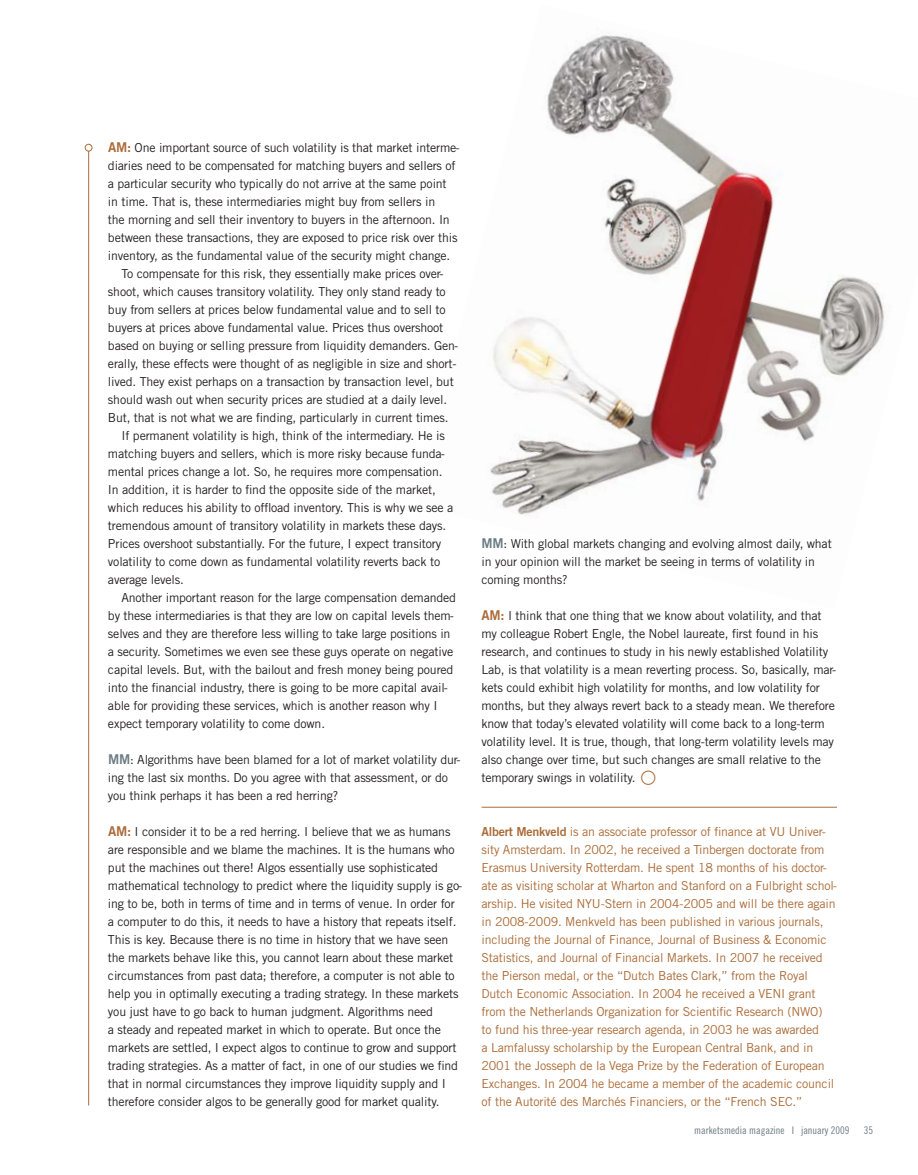
<style>
.page{position:relative;width:918px;height:1175px;background:#fff}
.page>*{position:absolute;margin:0;border:0;box-sizing:border-box;transform-origin:0 0}
.t1{font:900 condensed 49.95px "Helvetica Neue";color:#ab6b38}
.t2{font:12.3px/18px "Trade Gothic";letter-spacing:-.015em;color:#231f20}
.t3{font:12.3px/18px "Trade Gothic";letter-spacing:-.015em;color:#ab6b38}
.t4{font:10.5px "Trade Gothic Cond Eighteen";color:#6b7b84}
.s1{font-family:"Trade Gothic Bold Two";font-size:13.5px;color:#ab6b38}
.s2{font-family:"Trade Gothic Bold Two";font-size:13.5px;color:#6b7b84}
.s3{font-family:"Trade Gothic Bold Two"}
</style>
<div class="page">
<img style="left:490px;top:33px;width:395px;height:485px">
<hr style="left:482px;top:807px;width:355px;height:1px;background:#ab6b38">
<hr style="left:88px;top:148px;width:1px;height:957px;background:#ab6b38">
<div style="left:85px;top:144px;width:7px;height:7px;background:#fff;border-radius:50%"></div>
<div style="left:85px;top:144px;width:7px;height:7px;border:1px solid #ab6b38;border-radius:50%"></div>
<p class="t2" style="left:108px;top:138px;width:353px"><span class="s1">AM:</span> One important source of such volatility is that market interme-</p>
<p class="t2" style="left:108px;top:156px;width:349px">diaries need to be compensated for matching buyers and sellers of</p>
<p class="t2" style="left:108px;top:174px;width:340px">a particular security who typically do not arrive at the same point</p>
<p class="t2" style="left:108px;top:192px;width:329px">in time. That is, these intermediaries might buy from sellers in</p>
<p class="t2" style="left:108px;top:210px;width:343px">the morning and sell their inventory to buyers in the afternoon. In</p>
<p class="t2" style="left:108px;top:228px;width:351px">between these transactions, they are exposed to price risk over this</p>
<p class="t2" style="left:108px;top:246px;width:344px">inventory, as the fundamental value of the security might change.</p>
<p class="t2" style="left:121px;top:264px;width:324px">To compensate for this risk, they essentially make prices over-</p>
<p class="t2" style="left:108px;top:282px;width:339px">shoot, which causes transitory volatility. They only stand ready to</p>
<p class="t2" style="left:108px;top:300px;width:339px">buy from sellers at prices below fundamental value and to sell to</p>
<p class="t2" style="left:108px;top:318px;width:337px">buyers at prices above fundamental value. Prices thus overshoot</p>
<p class="t2" style="left:108px;top:336px;width:352px">based on buying or selling pressure from liquidity demanders. Gen-</p>
<p class="t2" style="left:108px;top:354px;width:350px">erally, these effects were thought of as negligible in size and short-</p>
<p class="t2" style="left:108px;top:372px;width:347px">lived. They exist perhaps on a transaction by transaction level, but</p>
<p class="t2" style="left:108px;top:390px;width:341px">should wash out when security prices are studied at a daily level.</p>
<p class="t2" style="left:108px;top:408px;width:342px">But, that is not what we are finding, particularly in current times.</p>
<p class="t2" style="left:121px;top:426px;width:325px">If permanent volatility is high, think of the intermediary. He is</p>
<p class="t2" style="left:108px;top:445px;width:338px">matching buyers and sellers, which is more risky because funda-</p>
<p class="t2" style="left:108px;top:463px;width:336px">mental prices change a lot. So, he requires more compensation.</p>
<p class="t2" style="left:108px;top:481px;width:329px">In addition, it is harder to find the opposite side of the market,</p>
<p class="t2" style="left:108px;top:499px;width:347px">which reduces his ability to offload inventory. This is why we see a</p>
<p class="t2" style="left:108px;top:517px;width:340px">tremendous amount of transitory volatility in markets these days.</p>
<p class="t2" style="left:108px;top:535px;width:335px">Prices overshoot substantially. For the future, I expect transitory</p>
<p class="t2" style="left:108px;top:553px;width:334px">volatility to come down as fundamental volatility reverts back to</p>
<p class="t2" style="left:108px;top:571px;width:77px">average levels.</p>
<p class="t2" style="left:121px;top:589px;width:336px">Another important reason for the large compensation demanded</p>
<p class="t2" style="left:108px;top:607px;width:348px">by these intermediaries is that they are low on capital levels them-</p>
<p class="t2" style="left:108px;top:625px;width:344px">selves and they are therefore less willing to take large positions in</p>
<p class="t2" style="left:108px;top:643px;width:347px">a security. Sometimes we even see these guys operate on negative</p>
<p class="t2" style="left:108px;top:661px;width:347px">capital levels. But, with the bailout and fresh money being poured</p>
<p class="t2" style="left:108px;top:679px;width:341px">into the financial industry, there is going to be more capital avail-</p>
<p class="t2" style="left:108px;top:697px;width:331px">able for providing these services, which is another reason why I</p>
<p class="t2" style="left:108px;top:715px;width:219px">expect temporary volatility to come down.</p>
<p class="t2" style="left:108px;top:750px;width:354px"><span class="s2">MM</span>: Algorithms have been blamed for a lot of market volatility dur&shy;ing the last six months. Do you agree with that assessment, or do you think perhaps it has been a red herring?</p>
<p class="t2" style="left:108px;top:822px;width:356px"><span class="s1">AM:</span> I consider it to be a red herring. I believe that we as humans are responsible and we blame the machines. It is the humans who put the machines out there! Algos essentially use sophisticated mathematical technology to predict where the liquidity supply is go&shy;ing to be, both in terms of time and in terms of venue. In order for a computer to do this, it needs to have a history that repeats itself.<br>This is key. Because there is no time in history that we have seen the markets behave like this, you cannot learn about these market circumstances from past data; therefore, a computer is not able to help you in optimally executing a trading strategy. In these markets you just have to go back to human judgment. Algorithms need<br>a steady and repeated market in which to operate. But once the markets are settled, I expect algos to continue to grow and support trading strategies. As a matter of fact, in one of our studies we find that in normal circumstances they improve liquidity supply and I therefore consider algos to be generally good for market quality.</p>
<p class="t2" style="left:481px;top:534px;width:352px"><span class="s2">MM</span>: With global markets changing and evolving almost daily, what in your opinion will the market be seeing in terms of volatility in coming months?</p>
<p class="t2" style="left:481px;top:606px;width:356px"><span class="s1">AM:</span> I think that one thing that we know about volatility, and that my colleague Robert Engle, the Nobel laureate, first found in his research, and continues to study in his newly established Volatility Lab, is that volatility is a mean reverting process. So, basically, mar&shy;kets could exhibit high volatility for months, and low volatility for months, but they always revert back to a steady mean. We therefore know that today’s elevated volatility will come back to a long-term volatility level. It is true, though, that long-term volatility levels may also change over time, but such changes are small relative to the temporary swings in volatility.</p>
<h1 class="t1" style="left:639px;top:761px;width:21px">°</h1>
<p class="t3" style="left:482px;top:822px;width:357px"><span class="s3">Albert Menkveld</span> is an associate professor of finance at VU Univer&shy;sity Amsterdam. In 2002, he received a Tinbergen doctorate from Erasmus University Rotterdam. He spent 18 months of his doctor&shy;ate as visiting scholar at Wharton and Stanford on a Fulbright schol&shy;arship. He visited NYU-Stern in 2004-2005 and will be there again in 2008-2009. Menkveld has been published in various journals, including the Journal of Finance, Journal of Business &amp; Economic Statistics, and Journal of Financial Markets. In 2007 he received the Pierson medal, or the “Dutch Bates Clark,” from the Royal Dutch Economic Association. In 2004 he received a VENI grant from the Netherlands Organization for Scientific Research (NWO)<br>to fund his three-year research agenda, in 2003 he was awarded<br>a Lamfalussy scholarship by the European Central Bank, and in 2001 the Josseph de la Vega Prize by the Federation of European Exchanges. In 2004 he became a member of the academic council of the Autorité des Marchés Financiers, or the “French SEC.”</p>
<p class="t4" style="left:694px;top:1124px;width:157px">marketsmedia magazine I january 2009</p>
<p class="t4" style="left:864px;top:1124px;width:11px">35</p>
</div>
